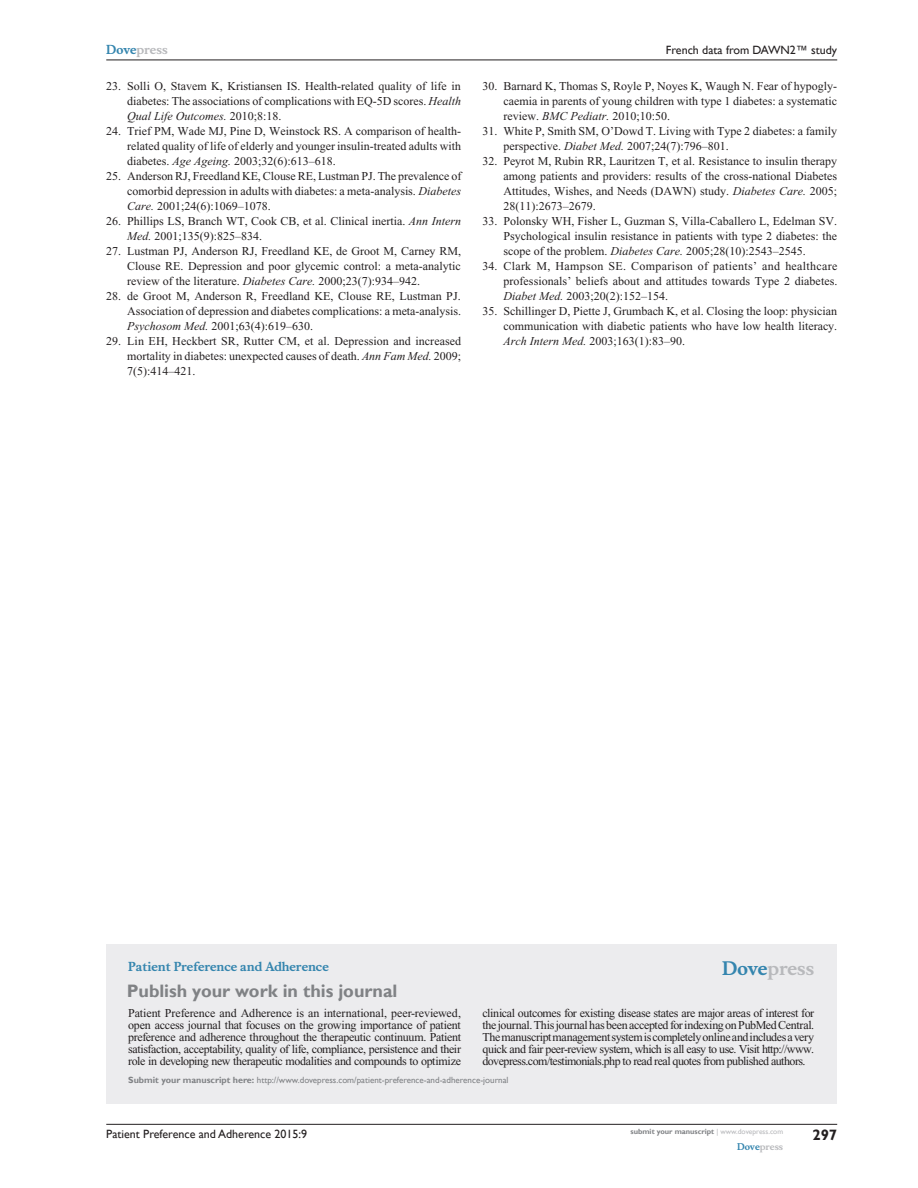
<style>
.page{position:relative;width:918px;height:1188px;background:#fff}
.page>*{position:absolute;margin:0;border:0;box-sizing:border-box;transform-origin:0 0}
.PromBx-H1{font:700 18px "Gill Sans";color:#808285}
.PromBx-Brand{font:700 18px "Musee";color:#b8b9bc}
.t1{font:700 15px "Gill Sans";color:#231f20}
.RefNL2{font:12px/15px "Times New Roman";color:#231f20;text-align:justify}
.PromBx-Tx{font:12px/12px "Times New Roman";letter-spacing:-.045em;color:#231f20;text-align:justify}
.t2{font:12px "Gill Sans";color:#231f20}
.PromBx-JrnlName{font:700 12px "Musee";color:#3485ae}
.t3{font:700 12px "Musee";color:#b8b9bc}
.PromBx-SubmitMssWebA{font:9px "Gill Sans";color:#808285}
.t4{font:700 9px "Musee";color:#b8b9bc}
.t5{font:700 7.5px "Gill Sans";color:#808285}
.s1{color:#3485ae}
.s2{font-style:italic}
.s3{font-weight:700}
.s4{font-weight:400;color:#b8b9bc}
</style>
<div class="page">
<div style="left:106px;top:944px;width:731px;height:159px;background:#ececee"></div>
<hr style="left:106px;top:1124px;width:731px;height:1px;background:#231f20">
<hr style="left:106px;top:60px;width:731px;height:1px;background:#231f20">
<p class="t3" style="left:106px;top:43px;width:63px"><span class="s1">Dove</span>press</p>
<p class="RefNL2" style="left:127px;top:79px;width:335px;text-indent:-21px">23. Solli O, Stavem K, Kristiansen IS. Health-related quality of life in diabetes: The associations of complications with EQ-5D scores. <span class="s2">Health Qual Life Outcomes.</span> 2010;8:18.</p>
<p class="RefNL2" style="left:127px;top:124px;width:335px;text-indent:-21px">24. Trief PM, Wade MJ, Pine D, Weinstock RS. A comparison of health&shy;related quality of life of elderly and younger insulin-treated adults with diabetes. <span class="s2">Age Ageing.</span> 2003;32(6):613–618.</p>
<p class="RefNL2" style="left:127px;top:169px;width:336px;text-indent:-21px">25. Anderson RJ, Freedland KE, Clouse RE, Lustman PJ. The prevalence of comorbid depression in adults with diabetes: a meta-analysis. <span class="s2">Diabetes Care.</span> 2001;24(6):1069–1078.</p>
<p class="RefNL2" style="left:127px;top:214px;width:335px;text-indent:-21px">26. Phillips LS, Branch WT, Cook CB, et al. Clinical inertia. <span class="s2">Ann Intern<br>Med.</span> 2001;135(9):825–834.</p>
<p class="RefNL2" style="left:127px;top:244px;width:335px;text-indent:-21px">27. Lustman PJ, Anderson RJ, Freedland KE, de Groot M, Carney RM, Clouse RE. Depression and poor glycemic control: a meta-analytic review of the literature. <span class="s2">Diabetes Care.</span> 2000;23(7):934–942.</p>
<p class="RefNL2" style="left:127px;top:289px;width:335px;text-indent:-21px">28. de Groot M, Anderson R, Freedland KE, Clouse RE, Lustman PJ.<br>Association of depression and diabetes complications: a meta-analysis.<br><span class="s2">Psychosom Med.</span> 2001;63(4):619–630.</p>
<p class="RefNL2" style="left:127px;top:334px;width:335px;text-indent:-21px">29. Lin EH, Heckbert SR, Rutter CM, et al. Depression and increased mortality in diabetes: unexpected causes of death. <span class="s2">Ann Fam Med.</span> 2009; 7(5):414–421.</p>
<p class="t2" style="left:666px;top:43px;width:173px">French data from DAWN2™ study</p>
<p class="RefNL2" style="left:503px;top:79px;width:335px;text-indent:-21px">30. Barnard K, Thomas S, Royle P, Noyes K, Waugh N. Fear of hypogly&shy;caemia in parents of young children with type 1 diabetes: a systematic review. <span class="s2">BMC Pediatr.</span> 2010;10:50.</p>
<p class="RefNL2" style="left:503px;top:124px;width:335px;text-indent:-21px">31. White P, Smith SM, O’Dowd T. Living with Type 2 diabetes: a family perspective. <span class="s2">Diabet Med.</span> 2007;24(7):796–801.</p>
<p class="RefNL2" style="left:503px;top:154px;width:335px;text-indent:-21px">32. Peyrot M, Rubin RR, Lauritzen T, et al. Resistance to insulin therapy among patients and providers: results of the cross-national Diabetes Attitudes, Wishes, and Needs (DAWN) study. <span class="s2">Diabetes Care.</span> 2005; 28(11):2673–2679.</p>
<p class="RefNL2" style="left:503px;top:214px;width:335px;text-indent:-21px">33. Polonsky WH, Fisher L, Guzman S, Villa-Caballero L, Edelman SV.<br>Psychological insulin resistance in patients with type 2 diabetes: the scope of the problem. <span class="s2">Diabetes Care.</span> 2005;28(10):2543–2545.</p>
<p class="RefNL2" style="left:503px;top:259px;width:336px;text-indent:-21px">34. Clark M, Hampson SE. Comparison of patients’ and healthcare professionals’ beliefs about and attitudes towards Type 2 diabetes.<br><span class="s2">Diabet Med.</span> 2003;20(2):152–154.</p>
<p class="RefNL2" style="left:503px;top:304px;width:335px;text-indent:-21px">35. Schillinger D, Piette J, Grumbach K, et al. Closing the loop: physician communication with diabetic patients who have low health literacy.<br><span class="s2">Arch Intern Med.</span> 2003;163(1):83–90.</p>
<p class="PromBx-JrnlName" style="left:128px;top:959px;width:202px">Patient Preference and Adherence</p>
<p class="PromBx-H1" style="left:127px;top:980px;width:272px">Publish your work in this journal</p>
<p class="PromBx-Brand" style="left:722px;top:958px;width:94px"><span class="s1">Dove</span>press</p>
<p class="PromBx-Tx" style="left:128px;top:1007px;width:334px">Patient Preference and Adherence is an international, peer-reviewed, open access journal that focuses on the growing importance of patient preference and adherence throughout the therapeutic continuum. Patient satisfaction, acceptability, quality of life, compliance, persistence and their role in developing new therapeutic modalities and compounds to optimize</p>
<p class="PromBx-Tx" style="left:482px;top:1007px;width:333px">clinical outcomes for existing disease states are major areas of interest for the journal. This journal has been accepted for indexing on PubMed Central.<br>The manuscript management system is completely online and includes a very quick and fair peer-review system, which is all easy to use. Visit http://www. dovepress.com/testimonials.php to read real quotes from published authors.</p>
<p class="PromBx-SubmitMssWebA" style="left:128px;top:1075px;width:382px"><span class="s3">Submit your manuscript here:</span> http://www.dovepress.com/patient-preference-and-adherence-journal</p>
<p class="t2" style="left:106px;top:1127px;width:203px">Patient Preference and Adherence 2015:9</p>
<p class="t5" style="left:631px;top:1127px;width:154px">submit your manuscript <span class="s4">| www.dovepress.com</span></p>
<p class="t4" style="left:737px;top:1141px;width:48px"><span class="s1">Dove</span>press</p>
<p class="t1" style="left:812px;top:1126px;width:26px">297</p>
</div>
